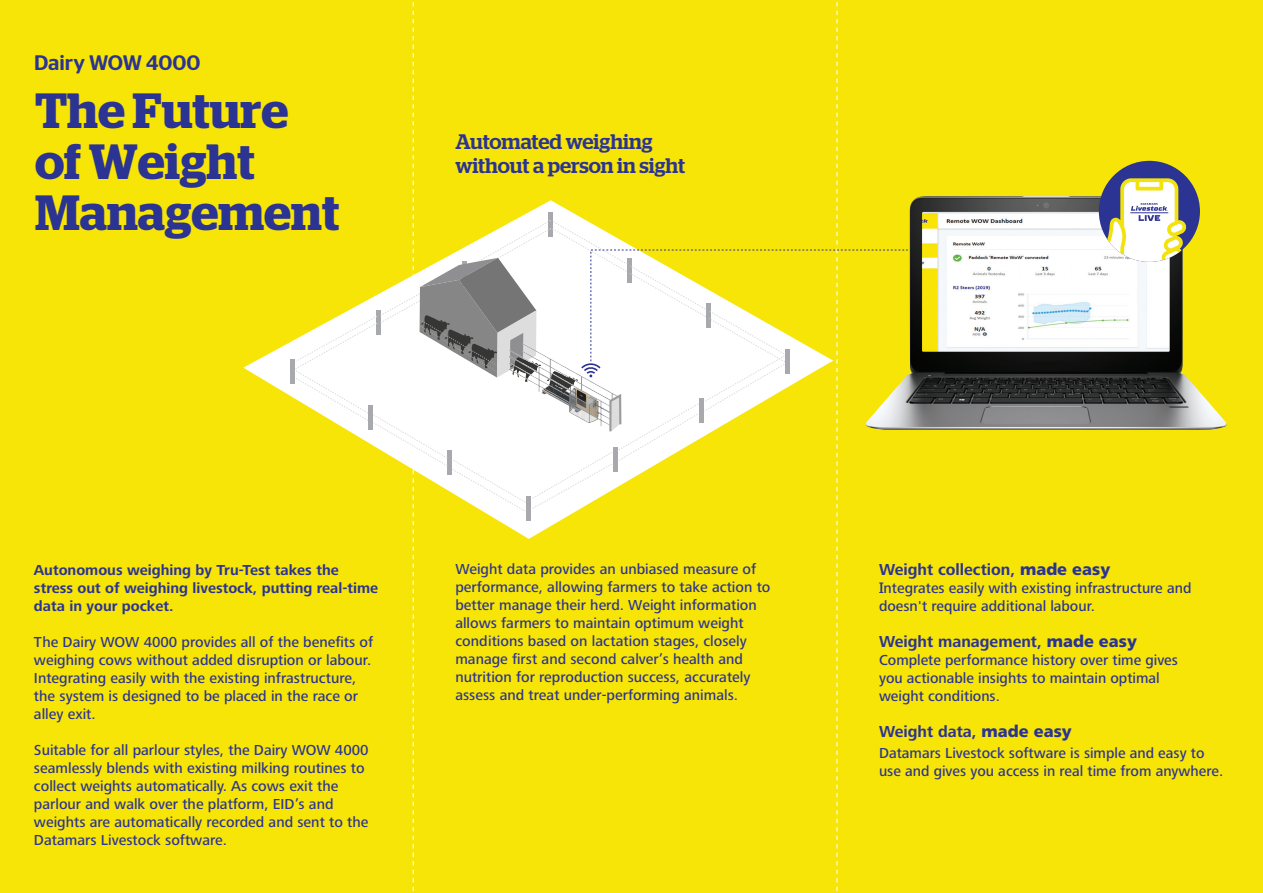
<style>
.page{position:relative;width:1263px;height:893px;background:#f7e507}
.page>*{position:absolute;margin:0;border:0;box-sizing:border-box;transform-origin:0 0}
.t1{font:600 49.35px/51.2px "Stag";color:#2b3393}
.t2{font:500 21px/24px "Stag";color:#2b3393}
.t3{font:500 21px "Stag Sans";color:#2b3393}
.t4{font:700 16.5px "Frutiger Next Pro";color:#2b3393}
.t5{font:500 15px/18px "Frutiger Next Pro";color:#2b3393}
.t6{font:700 15px/18px "Frutiger Next Pro";color:#2b3393}
.s1{font-family:"Frutiger";font-weight:900}
.s2{font-family:"Stag";font-weight:400}
</style>
<div class="page">
<img style="left:908px;top:196px;width:319px;height:234px">
<div style="left:1099px;top:161px;width:101px;height:101px;background:#2b3393;border-radius:50%"></div>
<svg style="left:1099px;top:176px;width:88px;height:86px"></svg>
<hr style="left:1131px;top:213px;width:37px;height:1px;background:#323695">
<svg style="left:243px;top:340px;width:51px;height:58px"></svg>
<hr style="left:290px;top:359px;width:4px;height:25px;background:#a8a9ad">
<svg style="left:294px;top:2px;width:614px;height:889px"></svg>
<h2 class="t3" style="left:34px;top:51px;width:168px">Dairy WOW 4000</h2>
<h1 class="t1" style="left:35px;top:85px;width:306px">The Future of Weight<br>Management</h1>
<h2 class="t2" style="left:455px;top:129px;width:231px">Automated weighing without a person in sight</h2>
<p class="t6" style="left:34px;top:561px;width:346px">Autonomous weighing by Tru-Test takes the stress out of weighing livestock, putting real-time data in your pocket.</p>
<p class="t5" style="left:34px;top:633px;width:341px">The Dairy WOW 4000 provides all of the benefits of weighing cows without added disruption or labour.<br>Integrating easily with the existing infrastructure, the system is designed to be placed in the race or alley exit.</p>
<p class="t5" style="left:34px;top:741px;width:336px">Suitable for all parlour styles, the Dairy WOW 4000 seamlessly blends with existing milking routines to collect weights automatically. As cows exit the parlour and walk over the platform, EID’s and weights are automatically recorded and sent to the Datamars Livestock software.</p>
<p class="t5" style="left:455px;top:560px;width:317px">Weight data provides an unbiased measure of performance, allowing farmers to take action to better manage their herd. Weight information allows farmers to maintain optimum weight conditions based on lactation stages, closely manage first and second calver’s health and nutrition for reproduction success, accurately assess and treat under-performing animals.</p>
<p class="t4" style="left:879px;top:560px;width:233px">Weight collection, <span class="s1">made easy</span></p>
<p class="t5" style="left:879px;top:579px;width:314px"><span class="s2">I</span>ntegrates easily with existing infrastructure and doesn't require additional labour.</p>
<p class="t4" style="left:879px;top:632px;width:260px">Weight management, <span class="s1">made easy</span></p>
<p class="t5" style="left:879px;top:651px;width:300px">Complete performance history over time gives you actionable insights to maintain optimal weight conditions.</p>
<p class="t4" style="left:879px;top:722px;width:194px">Weight data, <span class="s1">made easy</span></p>
<p class="t5" style="left:879px;top:744px;width:346px">Datamars Livestock software is simple and easy to use and gives you access in real time from anywhere.</p>
</div>
